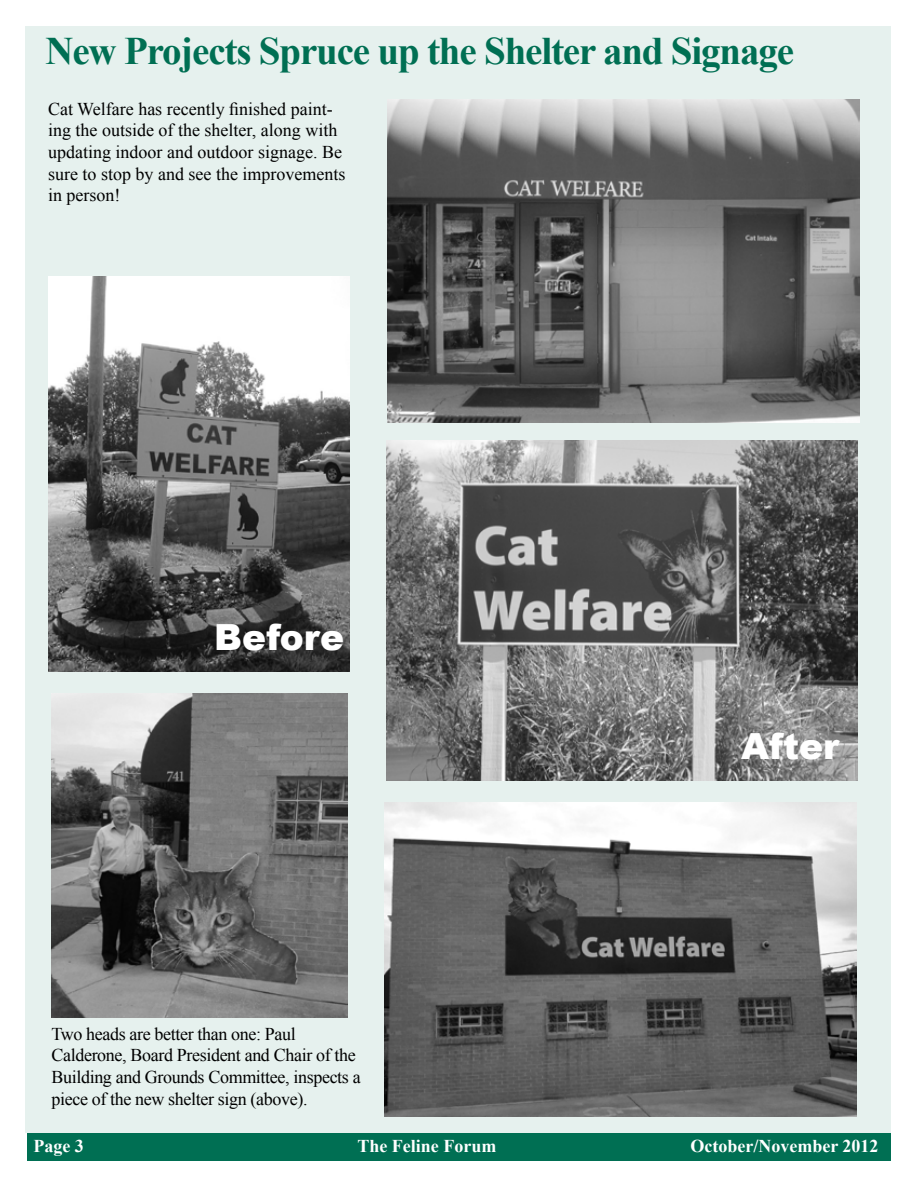
<style>
.page{position:relative;width:918px;height:1188px;background:#fff}
.page>*{position:absolute;margin:0;border:0;box-sizing:border-box;transform-origin:0 0}
.t1{font:700 39px "Times New Roman";letter-spacing:-.03em;color:#006f53}
.t2{font:900 36px "Arial";color:#fff}
.t3{font:18px/21.6px "Times New Roman";color:#000}
.t4{font:18px/21.6px "Times New Roman";letter-spacing:-.02em;color:#000}
.t5{font:700 18px "Times New Roman";color:#fff}
</style>
<div class="page">
<div style="left:27px;top:1133px;width:864px;height:28px;background:#006f53"></div>
<div style="left:26px;top:27px;width:865px;height:1106px;background:#e6f1ee"></div>
<img style="left:49px;top:276px;width:300px;height:395px">
<img style="left:51px;top:694px;width:297px;height:323px">
<img style="left:384px;top:803px;width:472px;height:313px">
<img style="left:386px;top:440px;width:472px;height:340px">
<img style="left:388px;top:99px;width:471px;height:324px">
<h1 class="t1" style="left:45px;top:24px;width:750px">New Projects Spruce up the Shelter and Signage</h1>
<p class="t3" style="left:48px;top:98px;width:299px">Cat Welfare has recently finished paint&shy;ing the outside of the shelter, along with updating indoor and outdoor signage. Be sure to stop by and see the improvements in person!</p>
<h2 class="t2" style="left:214px;top:611px;width:131px">Before</h2>
<p class="t4" style="left:51px;top:1023px;width:311px">Two heads are better than one: Paul Calderone, Board President and Chair of the Building and Grounds Committee, inspects a piece of the new shelter sign (above).</p>
<h2 class="t2" style="left:741px;top:720px;width:99px">After</h2>
<p class="t5" style="left:33px;top:1133px;width:52px">Page 3</p>
<p class="t5" style="left:357px;top:1133px;width:140px">The Feline Forum</p>
<p class="t5" style="left:690px;top:1133px;width:190px">October/November 2012</p>
</div>
